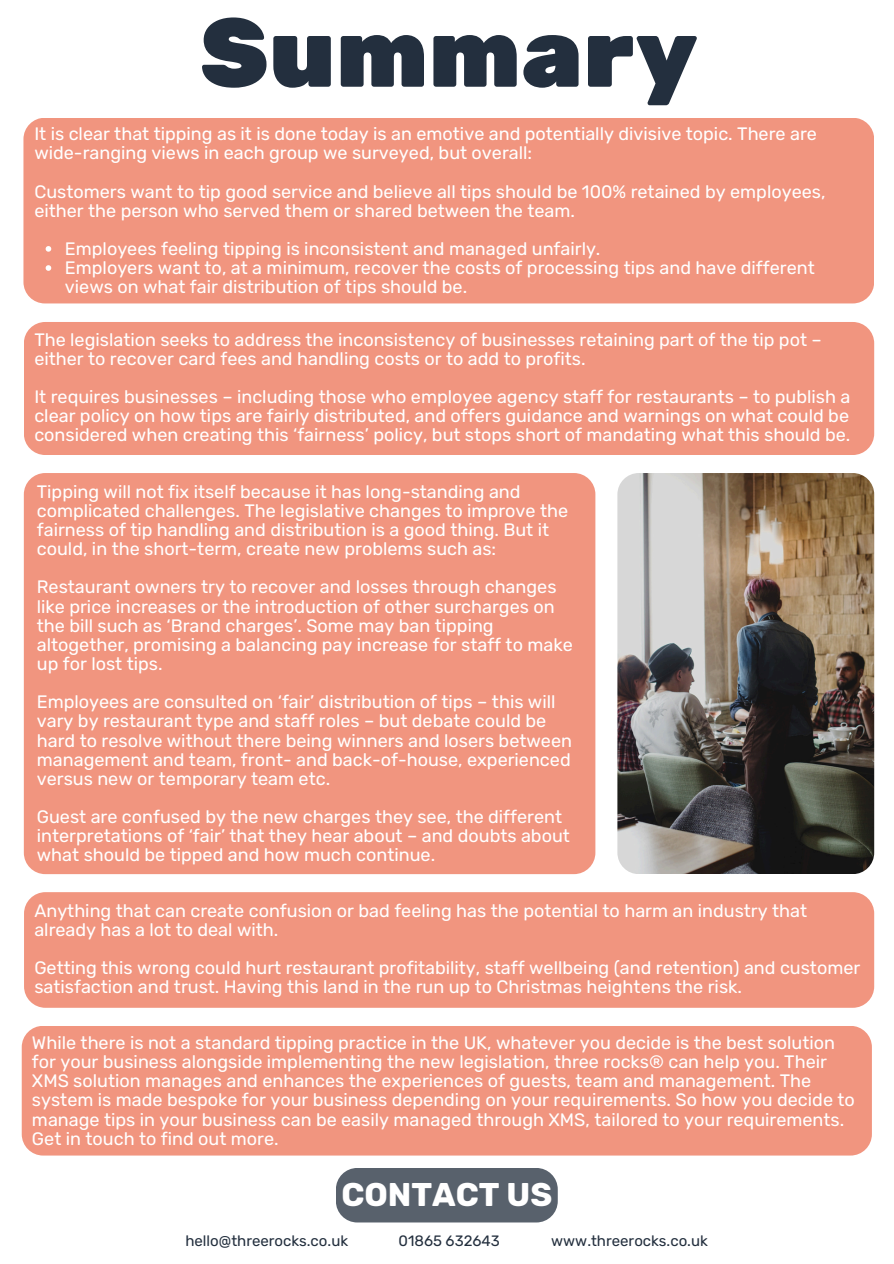
<style>
.page{position:relative;width:894px;height:1264px;background:#fff}
.page>*{position:absolute;margin:0;border:0;box-sizing:border-box;transform-origin:0 0}
.t1{font:900 97.5px "Rubik";letter-spacing:.01em;color:#232f3e}
.t2{font:700 32.7px "Rubik";color:#fff}
.t3{font:18px/19.2px "Rubik";color:#fff}
.t4{font:15px "Rubik";color:#232f3e}
</style>
<div class="page">
<div style="left:23px;top:118px;width:850px;height:185px;background:#f1957f;border-radius:21px"></div>
<div style="left:24px;top:322px;width:849px;height:133px;background:#f1957f;border-radius:21px"></div>
<div style="left:24px;top:473px;width:571px;height:401px;background:#f1957f;border-radius:21px"></div>
<div style="left:24px;top:892px;width:849px;height:115px;background:#f1957f;border-radius:21px"></div>
<img style="left:617px;top:473px;width:256px;height:400px;border-radius:21px">
<svg style="left:46px;top:246px;width:5px;height:6px"></svg>
<svg style="left:46px;top:265px;width:5px;height:6px"></svg>
<div style="left:336px;top:1167px;width:221px;height:55px;background:#58616c;border-radius:21px"></div>
<div style="left:22px;top:1025px;width:849px;height:130px;background:#f1957f;border-radius:21px"></div>
<h3 class="t1" style="left:200px;top:-4px;width:498px">Summary</h3>
<h3 class="t3" style="left:34px;top:124px;width:783px">It is clear that tipping as it is done today is an emotive and potentially divisive topic. There are wide-ranging views in each group we surveyed, but overall:</h3>
<p class="t3" style="left:34px;top:182px;width:792px">Customers want to tip good service and believe all tips should be 100% retained by employees, either the person who served them or shared between the team.</p>
<p class="t3" style="left:65px;top:239px;width:537px">Employees feeling tipping is inconsistent and managed unfairly.</p>
<h3 class="t3" style="left:65px;top:258px;width:751px">Employers want to, at a minimum, recover the costs of processing tips and have different views on what fair distribution of tips should be.</h3>
<h3 class="t3" style="left:34px;top:330px;width:788px">The legislation seeks to address the inconsistency of businesses retaining part of the tip pot – either to recover card fees and handling costs or to add to profits.</h3>
<h3 class="t3" style="left:34px;top:387px;width:817px;text-align:justify">It requires businesses – including those who employee agency staff for restaurants – to publish a clear policy on how tips are fairly distributed, and offers guidance and warnings on what could be considered when creating this ‘fairness’ policy, but stops short of mandating what this should be.</h3>
<h3 class="t3" style="left:37px;top:482px;width:532px">Tipping will not fix itself because it has long-standing and complicated challenges. The legislative changes to improve the fairness of tip handling and distribution is a good thing. But it could, in the short-term, create new problems such as:</h3>
<h3 class="t3" style="left:37px;top:577px;width:537px">Restaurant owners try to recover and losses through changes like price increases or the introduction of other surcharges on the bill such as ‘Brand charges’. Some may ban tipping altogether, promising a balancing pay increase for staff to make up for lost tips.</h3>
<h3 class="t3" style="left:37px;top:692px;width:536px">Employees are consulted on ‘fair’ distribution of tips – this will vary by restaurant type and staff roles – but debate could be hard to resolve without there being winners and losers between management and team, front- and back-of-house, experienced versus new or temporary team etc.</h3>
<p class="t3" style="left:37px;top:807px;width:534px">Guest are confused by the new charges they see, the different interpretations of ‘fair’ that they hear about – and doubts about what should be tipped and how much continue.</p>
<h3 class="t3" style="left:34px;top:900px;width:774px">Anything that can create confusion or bad feeling has the potential to harm an industry that already has a lot to deal with.</h3>
<h3 class="t3" style="left:34px;top:958px;width:827px">Getting this wrong could hurt restaurant profitability, staff wellbeing (and retention) and customer satisfaction and trust. Having this land in the run up to Christmas heightens the risk.</h3>
<p class="t3" style="left:32px;top:1033px;width:824px">While there is not a standard tipping practice in the UK, whatever you decide is the best solution for your business alongside implementing the new legislation, three rocks® can help you. Their XMS solution manages and enhances the experiences of guests, team and management. The system is made bespoke for your business depending on your requirements. So how you decide to manage tips in your business can be easily managed through XMS, tailored to your requirements.<br>Get in touch to find out more.</p>
<p class="t2" style="left:341px;top:1175px;width:212px">CONTACT US</p>
<h2 class="t4" style="left:185px;top:1232px;width:164px">hello@threerocks.co.uk</h2>
<p class="t4" style="left:398px;top:1232px;width:103px">01865 632643</p>
<h3 class="t4" style="left:551px;top:1232px;width:158px">www.threerocks.co.uk</h3>
</div>
